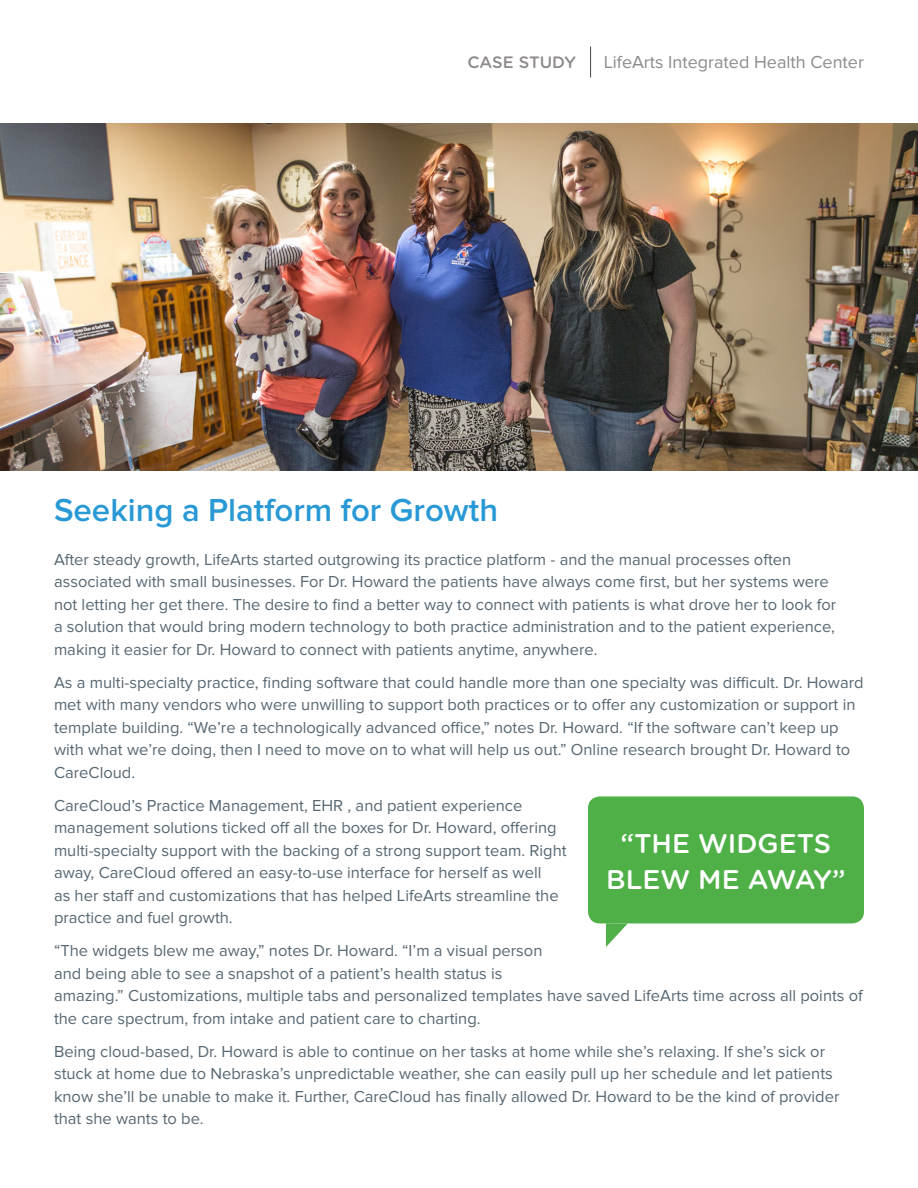
<style>
.page{position:relative;width:918px;height:1188px;background:#fff}
.page>*{position:absolute;margin:0;border:0;box-sizing:border-box;transform-origin:0 0}
.t1{font:600 33px "Proxima Nova";color:#2999d5}
.t2{font:500 27px/36px "Gotham Rounded";color:#fff;text-align:center}
.t3{font:18px "Proxima Nova";color:#8e8a8b}
.t4{font:16.5px/22.5px "Proxima Nova";color:#586772}
.t5{font:500 16.5px "Gotham Rounded";color:#8e8a8b}
</style>
<div class="page">
<hr style="left:590px;top:47px;width:1px;height:30px;background:#434545">
<img style="left:0;top:124px;width:918px;height:346px">
<div style="left:588px;top:796px;width:276px;height:127px;background:#4fb047;border-radius:12px"></div>
<svg style="left:606px;top:923px;width:22px;height:24px"></svg>
<p class="t5" style="left:467px;top:50px;width:110px">CASE STUDY</p>
<p class="t3" style="left:604px;top:52px;width:262px">LifeArts Integrated Health Center</p>
<p class="t1" style="left:54px;top:491px;width:446px">Seeking a Platform for Growth</p>
<p class="t4" style="left:54px;top:548px;width:784px">After steady growth, LifeArts started outgrowing its practice platform - and the manual processes often associated with small businesses. For Dr. Howard the patients have always come first, but her systems were not letting her get there. The desire to find a better way to connect with patients is what drove her to look for a solution that would bring modern technology to both practice administration and to the patient experience, making it easier for Dr. Howard to connect with patients anytime, anywhere.</p>
<p class="t4" style="left:54px;top:671px;width:811px">As a multi-specialty practice, finding software that could handle more than one specialty was difficult. Dr. Howard met with many vendors who were unwilling to support both practices or to offer any customization or support in template building. “We’re a technologically advanced office,” notes Dr. Howard. “If the software can’t keep up with what we’re doing, then I need to move on to what will help us out.” Online research brought Dr. Howard to CareCloud.</p>
<p class="t4" style="left:54px;top:794px;width:514px">CareCloud’s Practice Management, EHR , and patient experience management solutions ticked off all the boxes for Dr. Howard, offering multi-specialty support with the backing of a strong support team. Right away, CareCloud offered an easy-to-use interface for herself as well<br>as her staff and customizations that has helped LifeArts streamline the practice and fuel growth.</p>
<p class="t4" style="left:54px;top:940px;width:810px">“The widgets blew me away,” notes Dr. Howard. “I’m a visual person<br>and being able to see a snapshot of a patient’s health status is<br>amazing.” Customizations, multiple tabs and personalized templates have saved LifeArts time across all points of the care spectrum, from intake and patient care to charting.</p>
<p class="t4" style="left:54px;top:1040px;width:787px">Being cloud-based, Dr. Howard is able to continue on her tasks at home while she’s relaxing. If she’s sick or stuck at home due to Nebraska’s unpredictable weather, she can easily pull up her schedule and let patients know she’ll be unable to make it. Further, CareCloud has finally allowed Dr. Howard to be the kind of provider that she wants to be.</p>
<p class="t2" style="left:606px;top:824px;width:241px">“THE WIDGETS<br>BLEW ME AWAY”</p>
</div>
